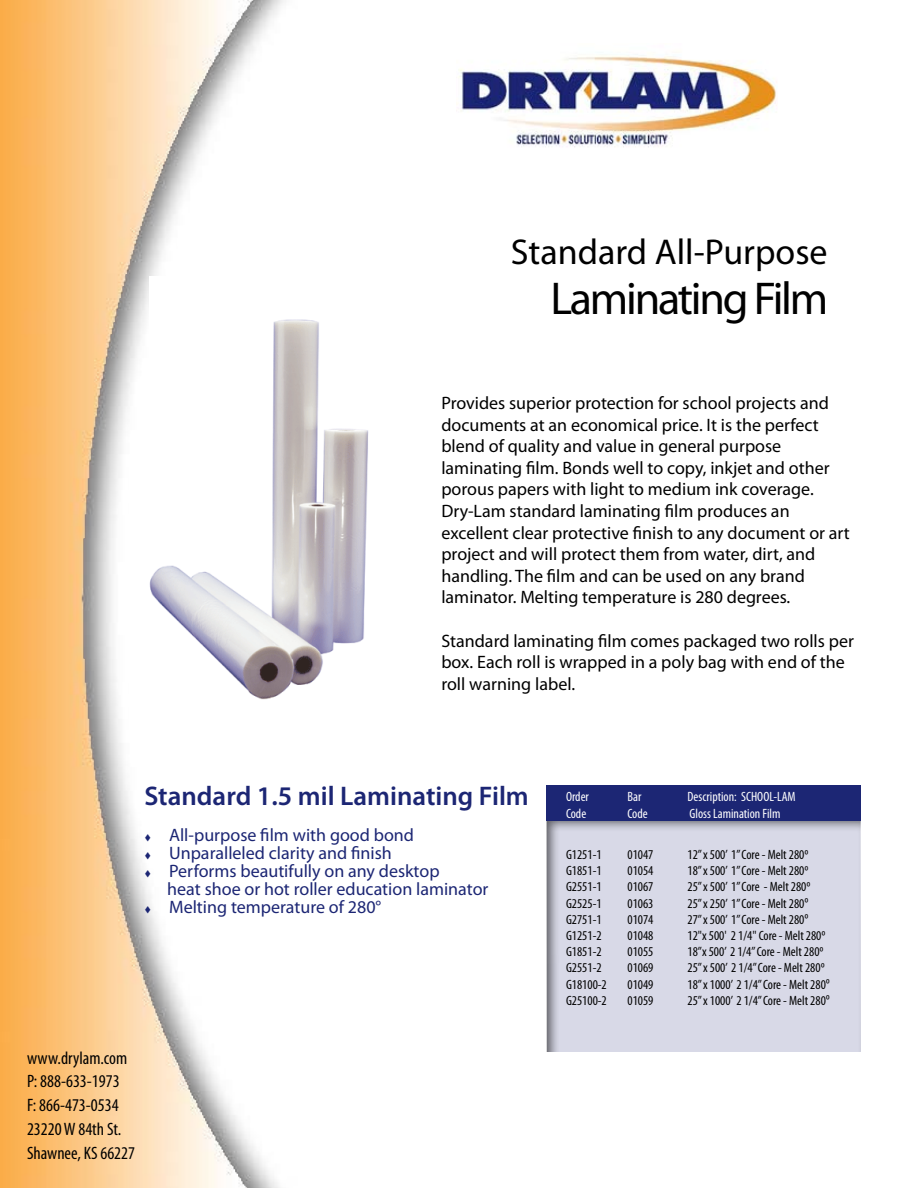
<style>
.page{position:relative;width:918px;height:1188px;background:#fff}
.page>*{position:absolute;margin:0;border:0;box-sizing:border-box;transform-origin:0 0}
.t1{font:46.2px "Myriad Pro";letter-spacing:-.05em;color:#000}
.t2{font:36px "Myriad Pro";color:#000}
.t3{font:600 27px "Myriad Pro";color:#1c2674}
.t4{font:18px/21.6px "Myriad Pro";color:#000}
.t5{font:18px/18px "Myriad Pro";color:#1c2674}
.t6{font:condensed 18px/24px "Myriad Pro";color:#000}
.t7{font:condensed 13.5px "Myriad Pro";color:#000}
.t8{font:condensed 13.5px "Myriad Pro";color:#fff}
</style>
<div class="page">
<img style="left:0;top:0;width:284px;height:1188px">
<img style="left:459px;top:56px;width:317px;height:91px">
<div style="left:545px;top:812px;width:318px;height:240px;background:#000;opacity:.57"></div>
<div style="left:546px;top:786px;width:315px;height:35px;background:#1c2674"></div>
<img style="left:149px;top:277px;width:220px;height:432px">
<h2 class="t2" style="left:511px;top:230px;width:318px">Standard All-Purpose</h2>
<h1 class="t1" style="left:550px;top:270px;width:279px">Laminating Film</h1>
<p class="t4" style="left:441px;top:392px;width:410px">Provides superior protection for school projects and documents at an economical price. It is the perfect blend of quality and value in general purpose laminating film. Bonds well to copy, inkjet and other porous papers with light to medium ink coverage.<br>Dry-Lam standard laminating film produces an excellent clear protective finish to any document or art project and will protect them from water, dirt, and handling. The film and can be used on any brand laminator. Melting temperature is 280 degrees.</p>
<p class="t4" style="left:441px;top:630px;width:414px">Standard laminating film comes packaged two rolls per box. Each roll is wrapped in a poly bag with end of the roll warning label.</p>
<h3 class="t3" style="left:144px;top:779px;width:386px">Standard 1.5 mil Laminating Film</h3>
<p class="t5" style="left:144px;top:826px;width:271px">▼ All-purpose film with good bond</p>
<p class="t5" style="left:144px;top:844px;width:249px">▼ Unparalleled clarity and finish</p>
<p class="t5" style="left:167px;top:862px;width:323px;text-indent:-23px">▼ Performs beautifully on any desktop<br>heat shoe or hot roller education laminator</p>
<p class="t5" style="left:144px;top:898px;width:238px">▼ Melting temperature of 280°</p>
<p class="t6" style="left:27px;top:1045px;width:110px">www.drylam.com<br>P: 888-633-1973<br>F: 866-473-0534<br>23220 W 84th St.<br>Shawnee, KS 66227</p>
<p class="t8" style="left:566px;top:789px;width:24px">Order</p>
<p class="t8" style="left:628px;top:789px;width:15px">Bar</p>
<p class="t8" style="left:688px;top:789px;width:110px">Description: SCHOOL-LAM</p>
<p class="t8" style="left:566px;top:805px;width:22px">Code</p>
<p class="t8" style="left:628px;top:805px;width:22px">Code</p>
<p class="t8" style="left:690px;top:805px;width:92px">Gloss Lamination Film</p>
<p class="t7" style="left:566px;top:846px;width:37px">G1251-1</p>
<p class="t7" style="left:628px;top:846px;width:27px">01047</p>
<p class="t7" style="left:688px;top:846px;width:122px">12” x 500’ 1” Core - Melt 280º</p>
<p class="t7" style="left:566px;top:863px;width:37px">G1851-1</p>
<p class="t7" style="left:628px;top:863px;width:27px">01054</p>
<p class="t7" style="left:688px;top:863px;width:122px">18” x 500’ 1” Core - Melt 280º</p>
<p class="t7" style="left:566px;top:879px;width:37px">G2551-1</p>
<p class="t7" style="left:628px;top:879px;width:27px">01067</p>
<p class="t7" style="left:688px;top:879px;width:125px">25” x 500’ 1” Core - Melt 280º</p>
<p class="t7" style="left:566px;top:895px;width:37px">G2525-1</p>
<p class="t7" style="left:628px;top:895px;width:27px">01063</p>
<p class="t7" style="left:688px;top:895px;width:122px">25” x 250’ 1” Core - Melt 280º</p>
<p class="t7" style="left:566px;top:911px;width:37px">G2751-1</p>
<p class="t7" style="left:628px;top:911px;width:27px">01074</p>
<p class="t7" style="left:688px;top:911px;width:122px">27” x 500’ 1” Core - Melt 280º</p>
<p class="t7" style="left:566px;top:927px;width:37px">G1251-2</p>
<p class="t7" style="left:628px;top:927px;width:27px">01048</p>
<p class="t7" style="left:688px;top:927px;width:140px">12"x 500' 2 1/4" Core - Melt 280º</p>
<p class="t7" style="left:566px;top:944px;width:37px">G1851-2</p>
<p class="t7" style="left:628px;top:944px;width:27px">01055</p>
<p class="t7" style="left:688px;top:944px;width:138px">18”x 500’ 2 1/4” Core - Melt 280º</p>
<p class="t7" style="left:566px;top:960px;width:37px">G2551-2</p>
<p class="t7" style="left:628px;top:960px;width:27px">01069</p>
<p class="t7" style="left:688px;top:960px;width:139px">25” x 500’ 2 1/4” Core - Melt 280º</p>
<p class="t7" style="left:566px;top:976px;width:42px">G18100-2</p>
<p class="t7" style="left:628px;top:976px;width:27px">01049</p>
<p class="t7" style="left:688px;top:976px;width:144px">18” x 1000’ 2 1/4” Core - Melt 280º</p>
<p class="t7" style="left:566px;top:992px;width:42px">G25100-2</p>
<p class="t7" style="left:628px;top:992px;width:27px">01059</p>
<p class="t7" style="left:688px;top:992px;width:144px">25” x 1000’ 2 1/4” Core - Melt 280º</p>
</div>
